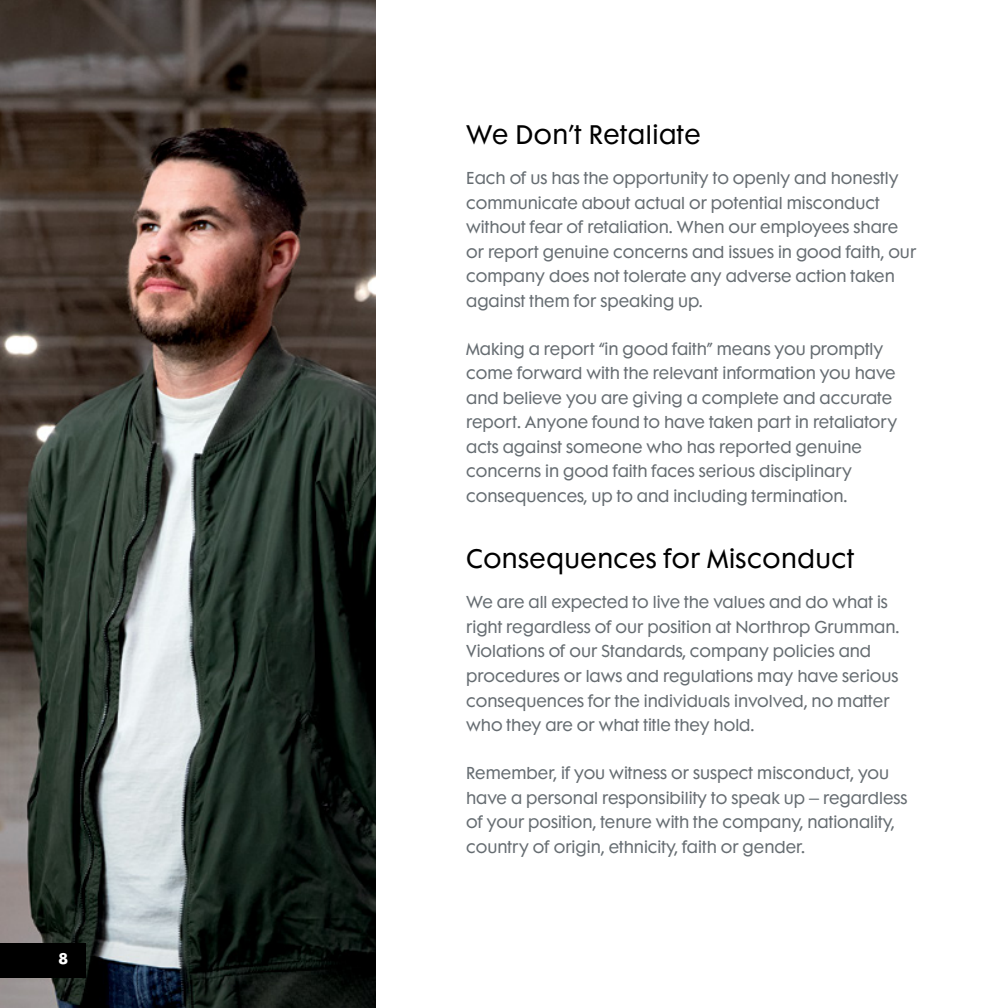
<style>
.page{position:relative;width:1008px;height:1008px;background:#fff}
.page>*{position:absolute;margin:0;border:0;box-sizing:border-box;transform-origin:0 0}
.t1{font:24.5px "Futura Maxi Std";letter-spacing:.02em;color:#000}
.t2{font:15.75px/24.5px "Futura Maxi Std";color:#666d72}
.t3{font:700 14px "Futura Maxi Std";color:#fff}
</style>
<div class="page">
<img style="left:0;top:0;width:375px;height:1008px">
<div style="left:0;top:943px;width:86px;height:34px;background:#000"></div>
<p class="t3" style="left:59px;top:949px;width:11px">8</p>
<h1 class="t1" style="left:466px;top:119px;width:236px">We Don’t Retaliate</h1>
<p class="t2" style="left:466px;top:166px;width:452px">Each of us has the opportunity to openly and honestly communicate about actual or potential misconduct without fear of retaliation. When our employees share or report genuine concerns and issues in good faith, our company does not tolerate any adverse action taken against them for speaking up.</p>
<p class="t2" style="left:466px;top:336px;width:433px">Making a report “in good faith” means you promptly come forward with the relevant information you have and believe you are giving a complete and accurate report. Anyone found to have taken part in retaliatory acts against someone who has reported genuine concerns in good faith faces serious disciplinary consequences, up to and including termination.</p>
<h1 class="t1" style="left:466px;top:543px;width:390px">Consequences for Misconduct</h1>
<p class="t2" style="left:466px;top:590px;width:435px">We are all expected to live the values and do what is right regardless of our position at Northrop Grumman.<br>Violations of our Standards, company policies and procedures or laws and regulations may have serious consequences for the individuals involved, no matter who they are or what title they hold.</p>
<p class="t2" style="left:466px;top:761px;width:443px">Remember, if you witness or suspect misconduct, you have a personal responsibility to speak up – regardless of your position, tenure with the company, nationality, country of origin, ethnicity, faith or gender.</p>
</div>
